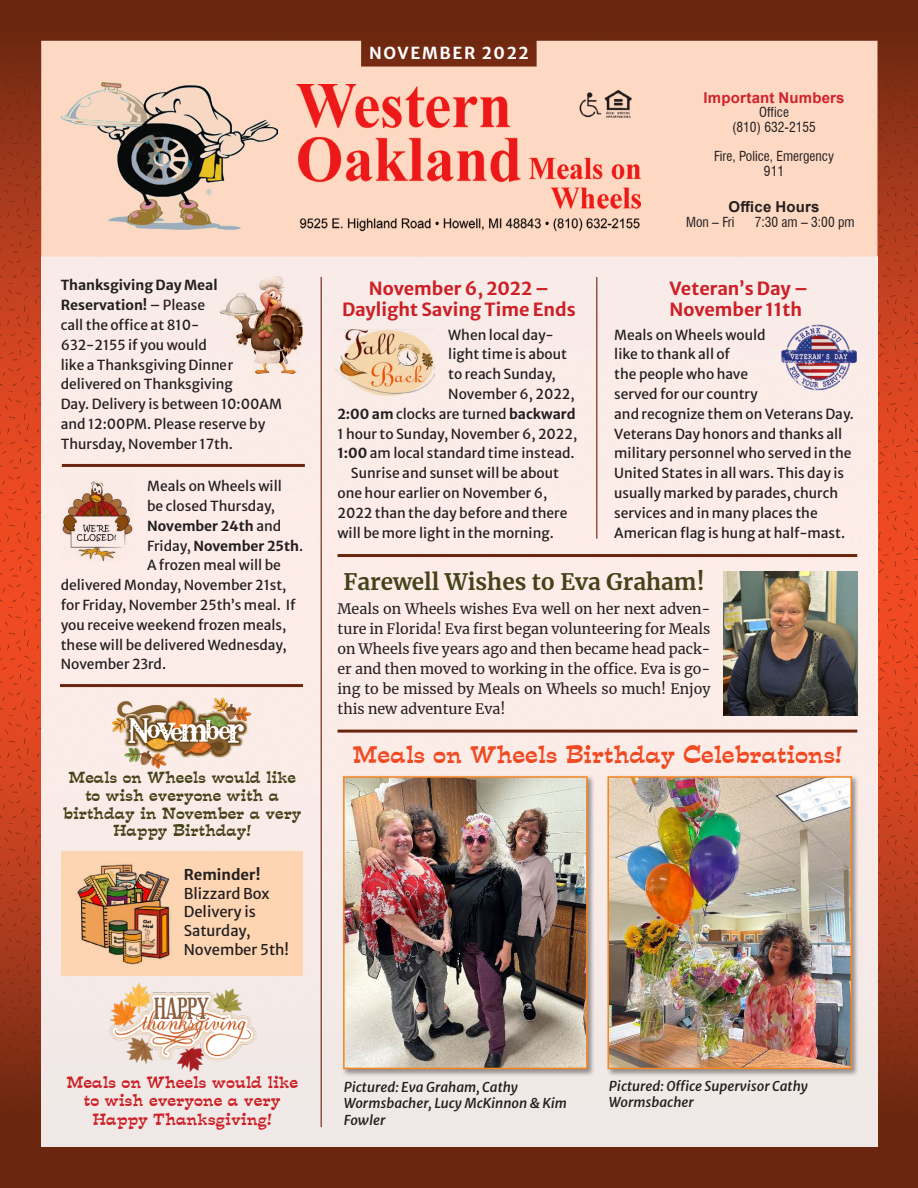
<style>
.page{position:relative;width:918px;height:1188px;background:#fff}
.page>*{position:absolute;margin:0;border:0;box-sizing:border-box;transform-origin:0 0}
.t1{font:22.5px "Expo Plain";color:#f04a22}
.t2{font:700 22.5px "Merriweather";color:#434218}
.t3{font:700 18px/21px "Merriweather Sans";color:#cc2026;text-align:center}
.t4{font:700 16.5px "Merriweather Sans";letter-spacing:.1em;color:#fff}
.t5{font:15.45px/18.6px "Expo Plain";color:#cc2026;text-align:center}
.t6{font:15.15px/17.9px "Expo Plain";color:#434218;text-align:center}
.t7{font:700 15px "Arial";letter-spacing:.01em;color:#d1232a}
.t8{font:700 15px "Arial";letter-spacing:.01em;color:#231f20}
.t9{font:14.85px/18.9px "Merriweather Sans";color:#231f20}
.t10{font:700 14.85px "Merriweather Sans";color:#231f20}
.t11{font:14.25px/20px "Merriweather";color:#231f20;text-align:justify}
.t12{font:13.8px/19.8px "Merriweather Sans";color:#231f20}
.t13{font:700 13.8px "Merriweather Sans";color:#231f20}
.t14{font:italic 500 13.5px/16.5px "Merriweather Sans";color:#231f20}
.t15{font:condensed 13.5px/14.5px "Swiss 721 BT";color:#231f20;text-align:center}
.s1{font-weight:700}
.s2{font-weight:400}
</style>
<div class="page">
<img style="left:0;top:0;width:918px;height:1188px">
<div style="left:41px;top:256px;width:837px;height:891px;background:#fbece8"></div>
<svg style="left:41px;top:41px;width:837px;height:216px;background:#f5ceb9"></svg>
<hr style="left:321px;top:277px;width:1px;height:850px;background:#6a250e">
<img style="left:221px;top:277px;width:82px;height:97px">
<img style="left:62px;top:481px;width:71px;height:81px">
<img style="left:112px;top:697px;width:140px;height:72px">
<img style="left:108px;top:983px;width:148px;height:96px">
<hr style="left:60px;top:684px;width:243px;height:3px;background:#6a250e">
<hr style="left:62px;top:464px;width:243px;height:3px;background:#6a250e">
<div style="left:62px;top:851px;width:241px;height:125px;background:#fdd5b2"></div>
<img style="left:75px;top:864px;width:96px;height:101px">
<img style="left:334px;top:330px;width:101px;height:66px">
<img style="left:781px;top:324px;width:76px;height:67px">
<hr style="left:596px;top:277px;width:1px;height:261px;background:#6a250e">
<hr style="left:338px;top:554px;width:519px;height:3px;background:#6a250e">
<img style="left:724px;top:572px;width:133px;height:144px">
<div style="left:341px;top:775px;width:254px;height:302px;background:#231f20;opacity:.46"></div>
<img style="left:346px;top:779px;width:239px;height:287px">
<div style="left:343px;top:776px;width:245px;height:293px;border:2px solid #f58522"></div>
<div style="left:606px;top:775px;width:254px;height:302px;background:#231f20;opacity:.46"></div>
<img style="left:611px;top:779px;width:238px;height:287px">
<div style="left:608px;top:776px;width:244px;height:293px;border:2px solid #f58522"></div>
<hr style="left:338px;top:730px;width:519px;height:3px;background:#6a250e">
<img style="left:297px;top:84px;width:344px;height:148px">
<img style="left:61px;top:82px;width:217px;height:148px">
<p class="t12" style="left:61px;top:274px;width:223px"><span class="s1">Thanksgiving Day Meal<br>Reservation!</span> – Please<br>call the office at 810-<br>632-2155 if you would<br>like a Thanksgiving Dinner delivered on Thanksgiving<br>Day. Delivery is between 10:00AM and 12:00PM. Please reserve by<br>Thursday, November 17th.</p>
<p class="t12" style="left:147px;top:475px;width:136px">Meals on Wheels will</p>
<p class="t12" style="left:147px;top:495px;width:129px">be closed Thursday,</p>
<p class="t13" style="left:147px;top:514px;width:136px">November 24th <span class="s2">and</span></p>
<p class="t13" style="left:147px;top:534px;width:158px"><span class="s2">Friday,</span> November 25th<span class="s2">.</span></p>
<p class="t12" style="left:147px;top:554px;width:135px">A frozen meal will be</p>
<p class="t12" style="left:61px;top:574px;width:227px">delivered Monday, November 21st,</p>
<p class="t12" style="left:61px;top:594px;width:237px">for Friday, November 25th’s meal. If</p>
<p class="t12" style="left:61px;top:613px;width:227px">you receive weekend frozen meals,</p>
<p class="t12" style="left:61px;top:633px;width:227px">these will be delivered Wednesday,</p>
<p class="t12" style="left:61px;top:653px;width:107px">November 23rd.</p>
<p class="t6" style="left:63px;top:768px;width:240px">Meals on Wheels would like to wish everyone with a birthday in November a very<br>Happy Birthday!</p>
<p class="t10" style="left:184px;top:861px;width:78px">Reminder!</p>
<p class="t9" style="left:184px;top:882px;width:107px">Blizzard Box<br>Delivery is<br>Saturday,<br>November 5th!</p>
<p class="t4" style="left:369px;top:39px;width:161px">NOVEMBER 2022</p>
<p class="t7" style="left:704px;top:87px;width:143px">Important Numbers</p>
<p class="t15" style="left:732px;top:105px;width:85px">Office<br>(810) 632-2155</p>
<p class="t15" style="left:714px;top:149px;width:122px">Fire, Police, Emergency<br>911</p>
<p class="t8" style="left:729px;top:196px;width:92px">Office Hours</p>
<p class="t15" style="left:686px;top:214px;width:50px">Mon – Fri</p>
<p class="t15" style="left:755px;top:214px;width:101px">7:30 am – 3:00 pm</p>
<h2 class="t3" style="left:669px;top:275px;width:140px;text-align:left">Veteran’s Day –<br>November 11th</h2>
<p class="t12" style="left:614px;top:323px;width:241px">Meals on Wheels would<br>like to thank all of<br>the people who have<br>served for our country<br>and recognize them on Veterans Day.<br>Veterans Day honors and thanks all military personnel who served in the<br>United States in all wars. This day is usually marked by parades, church services and in many places the<br>American flag is hung at half-mast.</p>
<h1 class="t2" style="left:343px;top:566px;width:363px">Farewell Wishes to Eva Graham!</h1>
<p class="t11" style="left:338px;top:598px;width:374px">Meals on Wheels wishes Eva well on her next adven&shy;ture in Florida! Eva first began volunteering for Meals on Wheels five years ago and then became head pack&shy;er and then moved to working in the office. Eva is go&shy;ing to be missed by Meals on Wheels so much! Enjoy this new adventure Eva!</p>
<h1 class="t1" style="left:353px;top:738px;width:491px">Meals on Wheels Birthday Celebrations!</h1>
<h2 class="t3" style="left:342px;top:275px;width:235px">November 6, 2022 –<br>Daylight Saving Time Ends</h2>
<p class="t12" style="left:448px;top:323px;width:107px">When local day-</p>
<p class="t12" style="left:448px;top:343px;width:120px">light time is about</p>
<p class="t12" style="left:448px;top:363px;width:109px">to reach Sunday,</p>
<p class="t12" style="left:448px;top:383px;width:128px">November 6, 2022,</p>
<p class="t12" style="left:337px;top:402px;width:240px"><span class="s1">2:00 am</span> clocks are turned <span class="s1">backward</span></p>
<p class="t12" style="left:337px;top:422px;width:241px">1 hour to Sunday, November 6, 2022,</p>
<p class="t12" style="left:337px;top:442px;width:239px"><span class="s1">1:00</span> am local standard time instead.</p>
<p class="t12" style="left:351px;top:462px;width:210px">Sunrise and sunset will be about</p>
<p class="t12" style="left:337px;top:482px;width:211px">one hour earlier on November 6,</p>
<p class="t12" style="left:337px;top:501px;width:231px">2022 than the day before and there</p>
<p class="t12" style="left:337px;top:521px;width:218px">will be more light in the morning.</p>
<p class="t5" style="left:66px;top:1072px;width:233px">Meals on Wheels would like to wish everyone a very<br>Happy Thanksgiving!</p>
<p class="t14" style="left:344px;top:1077px;width:225px">Pictured: Eva Graham, Cathy<br>Wormsbacher, Lucy McKinnon &amp; Kim<br>Fowler</p>
<p class="t14" style="left:609px;top:1076px;width:201px">Pictured: Office Supervisor Cathy<br>Wormsbacher</p>
</div>
